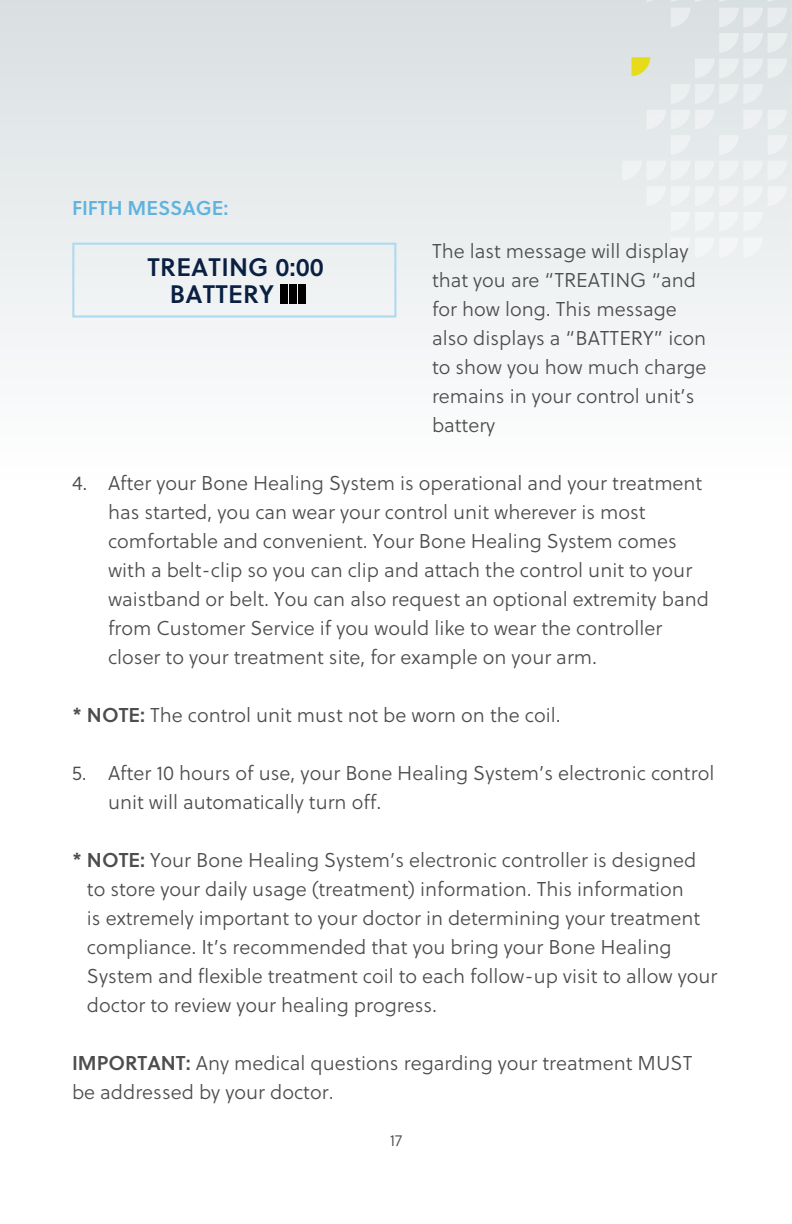
<style>
.page{position:relative;width:792px;height:1224px;background:#fff}
.page>*{position:absolute;margin:0;border:0;box-sizing:border-box;transform-origin:0 0}
.t1{font:25.4px/27.4px "Soleil Sb";letter-spacing:.01em;color:#0a2043}
.t2{font:20px/29px "Soleil Lt";color:#4d4d4f}
.t3{font:20px "Soleil Sb";color:#60b3de}
.t4{font:16px "Soleil Lt";color:#4d4d4f}
.s1{font-family:"Soleil Sb"}
</style>
<div class="page">
<div style="left:0;top:0;width:792px;height:971px;background:linear-gradient(to bottom,#e2e7e9,#fff)"></div>
<svg style="left:631px;top:57px;width:19px;height:19px"></svg>
<svg style="left:791px;top:84px;width:1px;height:20px"></svg>
<svg style="left:695px;top:59px;width:92px;height:19px;background:#e6ebec"></svg>
<svg style="left:647px;top:186px;width:145px;height:20px"></svg>
<svg style="left:719px;top:33px;width:73px;height:20px"></svg>
<svg style="left:622px;top:161px;width:170px;height:19px"></svg>
<svg style="left:671px;top:8px;width:19px;height:19px"></svg>
<svg style="left:719px;top:8px;width:73px;height:19px"></svg>
<svg style="left:671px;top:135px;width:19px;height:20px"></svg>
<svg style="left:768px;top:135px;width:24px;height:20px"></svg>
<svg style="left:719px;top:135px;width:20px;height:20px"></svg>
<svg style="left:768px;top:0;width:24px;height:2px"></svg>
<svg style="left:647px;top:0;width:92px;height:2px"></svg>
<svg style="left:743px;top:110px;width:44px;height:19px"></svg>
<svg style="left:647px;top:110px;width:68px;height:19px"></svg>
<svg style="left:671px;top:84px;width:92px;height:20px;background:#e7ebec"></svg>
<svg style="left:791px;top:212px;width:1px;height:45px"></svg>
<div style="left:671px;top:212px;width:92px;height:45px;background:#f2f4f5"></div>
<svg style="left:791px;top:263px;width:1px;height:20px"></svg>
<div style="left:72px;top:243px;width:324px;height:75px;border:2px solid #afd9ef"></div>
<div style="left:280px;top:285px;width:8px;height:19px;background:#000"></div>
<div style="left:289px;top:285px;width:7px;height:19px;background:#000"></div>
<div style="left:298px;top:285px;width:7px;height:19px;background:#000"></div>
<p class="t3" style="left:72px;top:195px;width:158px">FIFTH MESSAGE:</p>
<p class="t2" style="left:432px;top:237px;width:276px">The last message will display that you are “TREATING “and for how long. This message also displays a “BATTERY” icon to show you how much charge remains in your control unit’s battery</p>
<p class="t2" style="left:108px;top:469px;width:602px;text-indent:-36px">4. After your Bone Healing System is operational and your treatment has started, you can wear your control unit wherever is most comfortable and convenient. Your Bone Healing System comes with a belt-clip so you can clip and attach the control unit to your waistband or belt. You can also request an optional extremity band from Customer Service if you would like to wear the controller closer to your treatment site, for example on your arm.</p>
<p class="t2" style="left:72px;top:701px;width:490px"><span class="s1">* NOTE:</span> The control unit must not be worn on the coil.</p>
<p class="t1" style="left:170px;top:253px;width:156px;text-indent:-22px">TREATING 0:00<br>BATTERY</p>
<p class="t2" style="left:108px;top:759px;width:608px;text-indent:-36px">5. After 10 hours of use, your Bone Healing System’s electronic control unit will automatically turn off.</p>
<p class="t2" style="left:87px;top:846px;width:632px;text-indent:-15px"><span class="s1">* NOTE:</span> Your Bone Healing System’s electronic controller is designed to store your daily usage (treatment) information. This information<br>is extremely important to your doctor in determining your treatment compliance. It’s recommended that you bring your Bone Healing System and flexible treatment coil to each follow-up visit to allow your doctor to review your healing progress.</p>
<p class="t2" style="left:72px;top:1049px;width:622px"><span class="s1">IMPORTANT:</span> Any medical questions regarding your treatment MUST be addressed by your doctor.</p>
<p class="t4" style="left:390px;top:1130px;width:14px">17</p>
</div>
